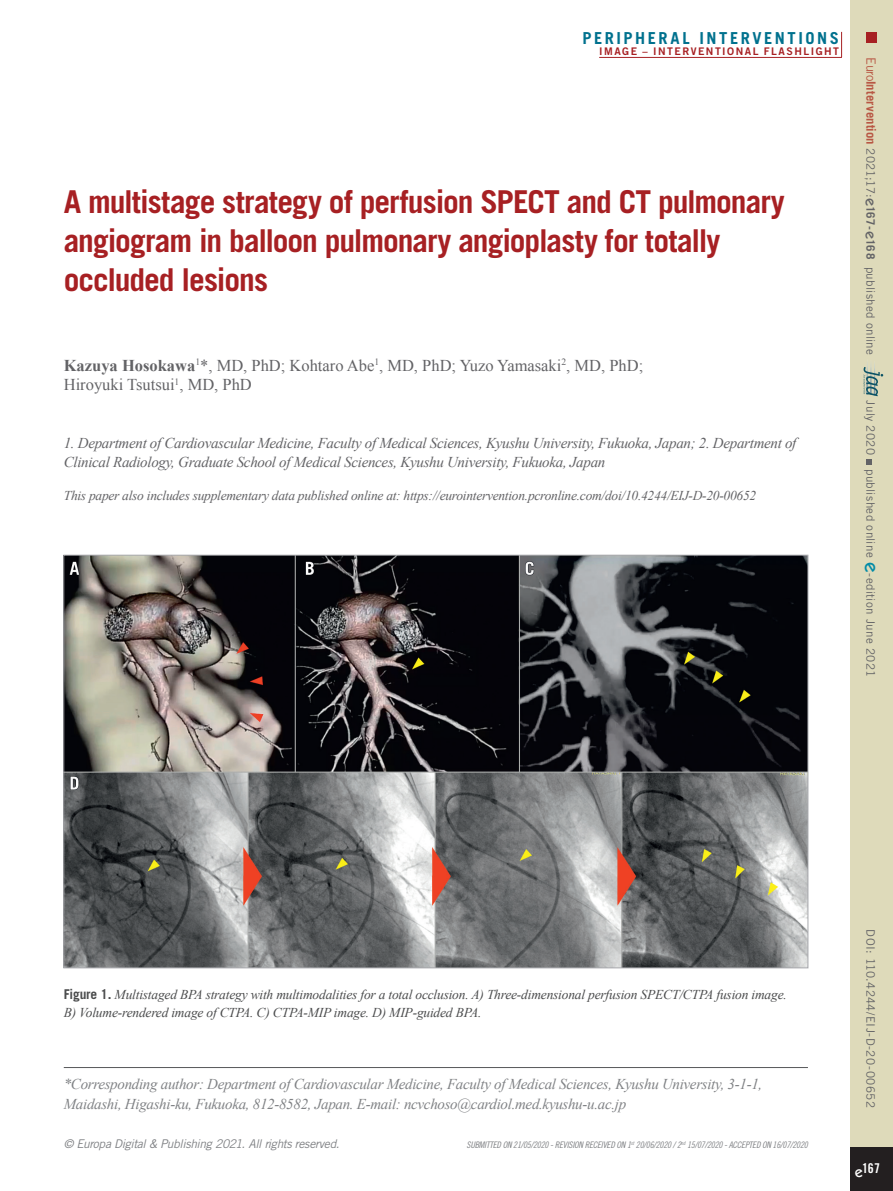
<style>
.page{position:relative;width:893px;height:1191px;background:#fff}
.page>*{position:absolute;margin:0;border:0;box-sizing:border-box;transform-origin:0 0}
.chapitre_titre{font:700 31.5px/39px "Trade Gothic LT Std";letter-spacing:-.035em;color:#a72023}
.chapitre_auteurs{font:16.5px/19.5px "Times New Roman";color:#636366}
.t1{font:700 16.5px "Trade Gothic LT Std";letter-spacing:.15em;color:#00718e}
.corresponding_author{font:italic 15px/19.5px "Times New Roman";letter-spacing:-.02em;color:#808285}
.chapitre_address{font:italic 15px/19.5px "Times New Roman";letter-spacing:-.02em;color:#636366}
.figure_legende{font:italic 13.5px/18px "Times New Roman";letter-spacing:-.015em;color:#4b4c4d}
.chapitre_address-2{font:italic 13.5px "Times New Roman";letter-spacing:-.02em;color:#636366}
.t2{font:13.5px "Trade Gothic LT Std Bd Cn 20";color:#fff}
.t3{font:italic 12px "Trade Gothic LT Std";letter-spacing:-.03em;color:#808285}
.t4{font:11.7px "Trade Gothic LT Std";letter-spacing:.025em;color:#636366}
.t5{font:10.5px "Trade Gothic LT Std Bd 2";letter-spacing:.14em;color:#a72023}
.t6{font:9px "Trade Gothic LT Std Cn 18 Obl";letter-spacing:-.02em;color:#808285}
.s1{font-weight:700}
.s2{font-size:12.75px;color:#b85744}
.s3{font-weight:700;font-size:12.75px;color:#b85744}
.s4{font-family:"ITC Kabel Std";font-weight:500;font-size:15px}
.s5{font-family:"ITC Kabel Std";font-weight:500;font-size:19.5px;color:#018ba7}
.s6{font-family:"Trade Gothic LT Std";font-weight:700;font-style:normal}
</style>
<div class="page">
<div style="left:850px;top:0;width:43px;height:1191px;background:#dedaba"></div>
<div style="left:850px;top:1147px;width:43px;height:44px;background:#231f20"></div>
<div style="left:866px;top:32px;width:11px;height:10px;background:#a72023"></div>
<svg style="left:863px;top:367px;width:20px;height:29px"></svg>
<svg style="left:867px;top:459px;width:5px;height:6px"></svg>
<hr style="left:599px;top:57px;width:243px;height:1px;background:#a72023">
<svg style="left:841px;top:32px;width:1px;height:25px"></svg>
<hr style="left:64px;top:1067px;width:744px;height:1px;background:#57585a">
<img style="left:65px;top:557px;width:741px;height:409px">
<p class="t1" style="left:582px;top:28px;width:258px">PERIPHERAL INTERVENTIONS</p>
<p class="t5" style="left:599px;top:45px;width:241px">IMAGE – INTERVENTIONAL FLASHLIGHT</p>
<p class="chapitre_titre" style="left:64px;top:182px;width:723px">A multistage strategy of perfusion SPECT and CT pulmonary angiogram in balloon pulmonary angioplasty for totally occluded lesions</p>
<p class="chapitre_auteurs" style="left:64px;top:355px;width:581px"><span class="s1">Kazuya Hosokawa</span><sup>1</sup>*, MD, PhD; Kohtaro Abe<sup>1</sup>, MD, PhD; Yuzo Yamasaki<sup>2</sup>, MD, PhD;<br>Hiroyuki Tsutsui<sup>1</sup>, MD, PhD</p>
<p class="chapitre_address" style="left:64px;top:433px;width:734px">1. Department of Cardiovascular Medicine, Faculty of Medical Sciences, Kyushu University, Fukuoka, Japan; 2. Department of<br>Clinical Radiology, Graduate School of Medical Sciences, Kyushu University, Fukuoka, Japan</p>
<p class="chapitre_address-2" style="left:64px;top:486px;width:694px">This paper also includes supplementary data published online at: https://eurointervention.pcronline.com/doi/10.4244/EIJ-D-20-00652</p>
<p class="t4" style="left:878px;top:57px;width:299px;rotate:90deg"><span class="s2">Euro</span><span class="s3">Intervention</span> 2021;17:<span class="s4">e</span><span class="s1">167-</span><span class="s4">e</span><span class="s1">168</span> published online</p>
<p class="t4" style="left:878px;top:400px;width:278px;rotate:90deg">July 2020 published online <span class="s5">e</span>-edition June 2021</p>
<p class="figure_legende" style="left:64px;top:985px;width:725px"><span class="s6">Figure 1.</span> Multistaged BPA strategy with multimodalities for a total occlusion. A) Three-dimensional perfusion SPECT/CTPA fusion image.<br>B) Volume-rendered image of CTPA. C) CTPA-MIP image. D) MIP-guided BPA.</p>
<p class="corresponding_author" style="left:64px;top:1074px;width:700px">*Corresponding author: Department of Cardiovascular Medicine, Faculty of Medical Sciences, Kyushu University, 3-1-1,<br>Maidashi, Higashi-ku, Fukuoka, 812-8582, Japan. E-mail: ncvchoso@cardiol.med.kyushu-u.ac.jp</p>
<p class="t3" style="left:64px;top:1137px;width:277px">© Europa Digital &amp; Publishing 2021. All rights reserved.</p>
<p class="t6" style="left:466px;top:1139px;width:343px">SUBMITTED ON 21/05/2020 - REVISION RECEIVED ON 1<sup>st</sup> 20/06/2020 / 2<sup>nd</sup> 15/07/2020 - ACCEPTED ON 16/07/2020</p>
<p class="t4" style="left:878px;top:929px;width:180px;rotate:90deg">DOI: 110.4244/EIJ-D-20-00652</p>
<p class="t2" style="left:855px;top:1160px;width:27px"><span class="s4">e</span>167</p>
</div>
